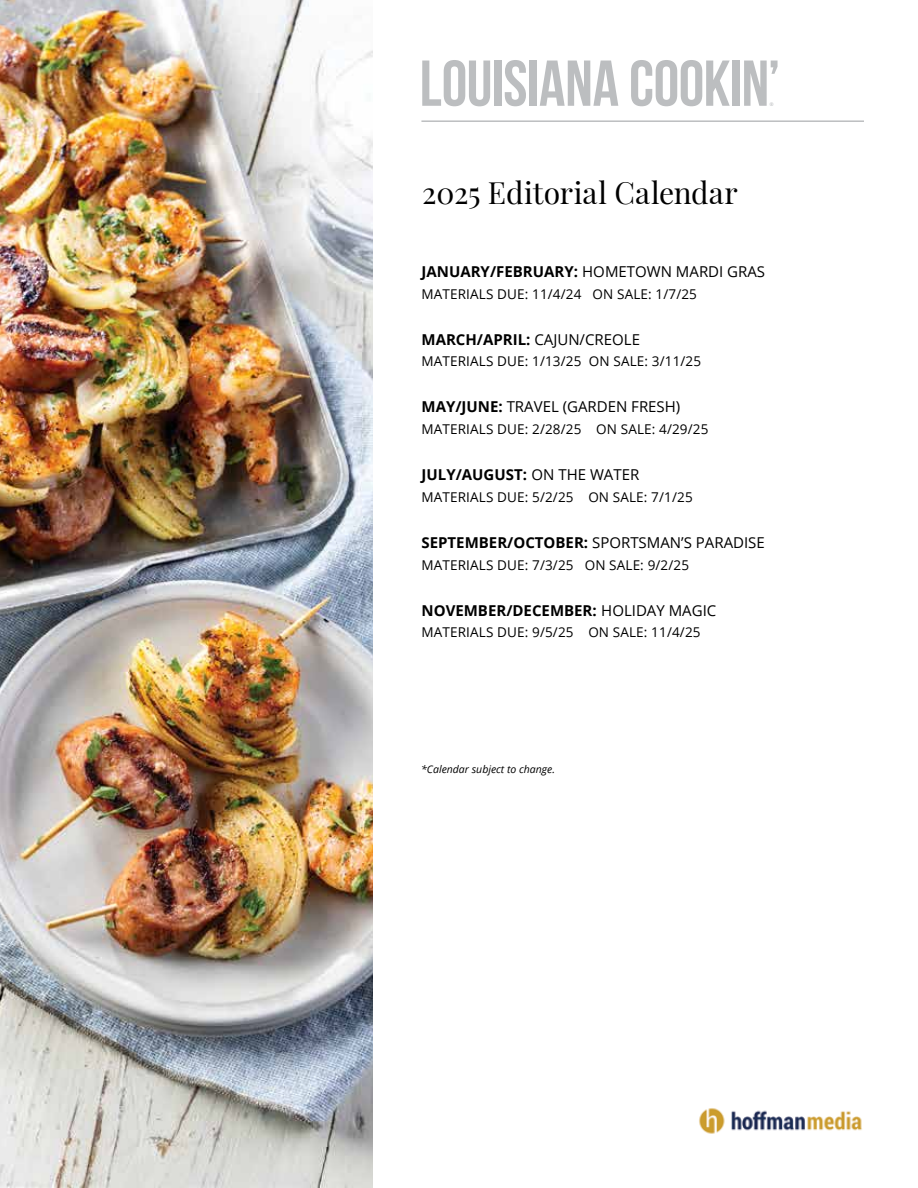
<style>
.page{position:relative;width:918px;height:1188px;background:#fff}
.page>*{position:absolute;margin:0;border:0;box-sizing:border-box;transform-origin:0 0}
.t1{font:700 64.65px "Bebas Neue";letter-spacing:-.01em;color:#bcbec0}
.t2{font:30px "Playfair Display";letter-spacing:-.005em;color:#000}
.t3{font:700 15px "Open Sans";color:#000}
.t4{font:15px "Open Sans";color:#000}
.t5{font:13.5px "Open Sans";letter-spacing:.01em;color:#000}
.t6{font:italic 10.5px "Open Sans";color:#000}
.t7{font:700 5.1px "Bebas Neue";color:#bcbec0}
.s1{font-weight:400}
.s2{font-weight:700}
</style>
<div class="page">
<img style="left:699px;top:1108px;width:163px;height:26px">
<hr style="left:421px;top:120px;width:443px;height:2px;background:#bcbec0">
<img style="left:0;top:0;width:373px;height:1188px">
<h1 class="t1" style="left:420px;top:48px;width:362px">LOUISIANA COOKIN’</h1>
<p class="t7" style="left:770px;top:102px;width:5px">®</p>
<h2 class="t2" style="left:422px;top:169px;width:317px">2025 Editorial Calendar</h2>
<p class="t3" style="left:422px;top:261px;width:345px">JANUARY/FEBRUARY: <span class="s1">HOMETOWN MARDI GRAS</span></p>
<p class="t5" style="left:422px;top:284px;width:277px">MATERIALS DUE: 11/4/24 ON SALE: 1/7/25</p>
<p class="t3" style="left:422px;top:329px;width:220px">MARCH/APRIL: <span class="s1">CAJUN/CREOLE</span></p>
<p class="t5" style="left:422px;top:352px;width:281px">MATERIALS DUE: 1/13/25 ON SALE: 3/11/25</p>
<p class="t4" style="left:422px;top:397px;width:260px"><span class="s2">MAY/JUNE:</span> TRAVEL (GARDEN FRESH)</p>
<p class="t5" style="left:422px;top:420px;width:288px">MATERIALS DUE: 2/28/25 ON SALE: 4/29/25</p>
<p class="t3" style="left:422px;top:464px;width:219px">JULY/AUGUST: <span class="s1">ON THE WATER</span></p>
<p class="t5" style="left:422px;top:488px;width:273px">MATERIALS DUE: 5/2/25 ON SALE: 7/1/25</p>
<p class="t4" style="left:422px;top:532px;width:345px"><span class="s2">SEPTEMBER/OCTOBER:</span> SPORTSMAN’S PARADISE</p>
<p class="t5" style="left:422px;top:555px;width:269px">MATERIALS DUE: 7/3/25 ON SALE: 9/2/25</p>
<p class="t3" style="left:422px;top:600px;width:296px">NOVEMBER/DECEMBER: <span class="s1">HOLIDAY MAGIC</span></p>
<p class="t5" style="left:422px;top:623px;width:281px">MATERIALS DUE: 9/5/25 ON SALE: 11/4/25</p>
<p class="t6" style="left:421px;top:762px;width:135px">*Calendar subject to change.</p>
</div>
